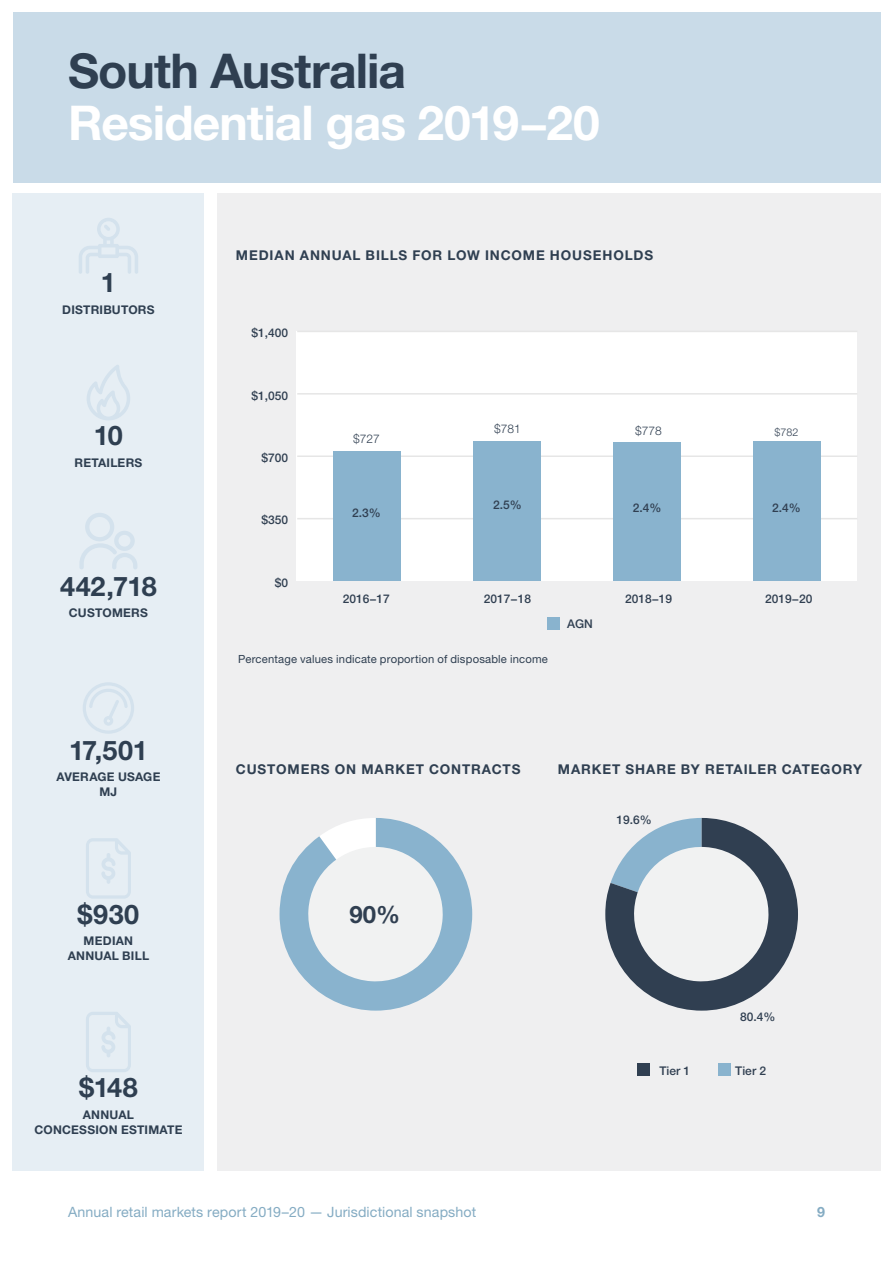
<style>
.page{position:relative;width:893px;height:1263px;background:#fff}
.page>*{position:absolute;margin:0;border:0;box-sizing:border-box;transform-origin:0 0}
.Chapter_heading_no_n{font:700 48px "Helvetica Neue LT Std";letter-spacing:-.02em;color:#fff}
.Chapter_heading_no_n-2{font:700 48px "Helvetica Neue LT Std";letter-spacing:-.02em;color:#2f3f51}
._01_body_text{font:700 27px "Helvetica Neue LT Std";letter-spacing:-.01em;color:#2f3f51}
.t1{font:700 24px "Helvetica Neue LT Std";color:#303f51}
.t2{font:14.25px "Helvetica Neue LT Std";letter-spacing:.005em;color:#85acc3}
.t3{font:700 14.25px "Helvetica Neue LT Std";color:#85acc3}
.t4{font:700 13.5px "Helvetica Neue LT Std";letter-spacing:.065em;color:#2f3f51}
.t5{font:500 12px "Helvetica Neue LT Std";color:#303f51}
._01_body_text-2{font:700 12px/15px "Helvetica Neue LT Std";letter-spacing:.02em;color:#2f3f51;text-align:center}
.t6{font:300 12px "Helvetica Neue LT Std";color:#303f51}
.t7{font:11.25px "Helvetica Neue LT Std";letter-spacing:.015em;color:#2f3f51}
.t8{font:300 10.65px "Helvetica Neue LT Std";color:#303f51}
</style>
<div class="page">
<div style="left:13px;top:192px;width:191px;height:978px;background:#e6eef4"></div>
<div style="left:217px;top:192px;width:663px;height:978px;background:#efeff0"></div>
<div style="left:13px;top:13px;width:867px;height:170px;background:#c9dbe8"></div>
<svg style="left:86px;top:1012px;width:45px;height:60px"></svg>
<svg style="left:86px;top:838px;width:45px;height:61px"></svg>
<svg style="left:87px;top:365px;width:43px;height:55px"></svg>
<svg style="left:83px;top:682px;width:51px;height:52px"></svg>
<svg style="left:79px;top:513px;width:58px;height:56px"></svg>
<svg style="left:79px;top:218px;width:59px;height:56px"></svg>
<div style="left:296px;top:331px;width:561px;height:250px;background:#fff"></div>
<hr style="left:297px;top:518px;width:560px;height:1px;background:#e6e6e6">
<hr style="left:297px;top:455px;width:560px;height:2px;background:#e6e6e6">
<hr style="left:297px;top:393px;width:560px;height:2px;background:#e6e6e6">
<hr style="left:297px;top:331px;width:560px;height:1px;background:#e6e6e6">
<div style="left:334px;top:451px;width:67px;height:130px;background:#89b3ce"></div>
<div style="left:474px;top:442px;width:67px;height:139px;background:#89b3ce"></div>
<div style="left:614px;top:442px;width:67px;height:139px;background:#89b3ce"></div>
<div style="left:754px;top:442px;width:67px;height:139px;background:#89b3ce"></div>
<div style="left:547px;top:617px;width:13px;height:12px;background:#89b3ce"></div>
<svg style="left:605px;top:818px;width:193px;height:193px"></svg>
<div style="left:637px;top:1063px;width:13px;height:13px;background:#303f51"></div>
<div style="left:718px;top:1063px;width:13px;height:13px;background:#89b3ce"></div>
<svg style="left:280px;top:818px;width:192px;height:193px"></svg>
<p class="Chapter_heading_no_n-2" style="left:68px;top:42px;width:339px">South Australia</p>
<p class="Chapter_heading_no_n" style="left:68px;top:93px;width:533px">Residential gas 2019−20</p>
<p class="_01_body_text" style="left:101px;top:266px;width:17px">1</p>
<p class="_01_body_text-2" style="left:62px;top:302px;width:94px">DISTRIBUTORS</p>
<p class="_01_body_text" style="left:94px;top:419px;width:31px">10</p>
<p class="_01_body_text-2" style="left:74px;top:454px;width:69px">RETAILERS</p>
<p class="_01_body_text" style="left:60px;top:570px;width:98px">442,718</p>
<p class="_01_body_text-2" style="left:69px;top:605px;width:81px">CUSTOMERS</p>
<p class="_01_body_text" style="left:69px;top:733px;width:80px">17,501</p>
<p class="_01_body_text-2" style="left:56px;top:769px;width:106px">AVERAGE USAGE<br>MJ</p>
<p class="_01_body_text" style="left:78px;top:898px;width:63px">$930</p>
<p class="_01_body_text-2" style="left:68px;top:933px;width:83px">MEDIAN<br>ANNUAL BILL</p>
<p class="_01_body_text" style="left:79px;top:1071px;width:60px">$148</p>
<p class="_01_body_text-2" style="left:34px;top:1106px;width:150px">ANNUAL<br>CONCESSION ESTIMATE</p>
<p class="t4" style="left:236px;top:247px;width:419px">MEDIAN ANNUAL BILLS FOR LOW INCOME HOUSEHOLDS</p>
<p class="t5" style="left:251px;top:326px;width:38px">$1,400</p>
<p class="t5" style="left:251px;top:388px;width:38px">$1,050</p>
<p class="t5" style="left:261px;top:451px;width:28px">$700</p>
<p class="t5" style="left:261px;top:513px;width:28px">$350</p>
<p class="t5" style="left:275px;top:575px;width:15px">$0</p>
<p class="t6" style="left:353px;top:431px;width:28px">$727</p>
<p class="t5" style="left:352px;top:506px;width:30px">2.3%</p>
<p class="t6" style="left:494px;top:422px;width:28px">$781</p>
<p class="t6" style="left:635px;top:423px;width:28px">$778</p>
<p class="t8" style="left:775px;top:426px;width:25px">$782</p>
<p class="t5" style="left:493px;top:497px;width:30px">2.5%</p>
<p class="t5" style="left:633px;top:500px;width:30px">2.4%</p>
<p class="t5" style="left:772px;top:500px;width:30px">2.4%</p>
<p class="t5" style="left:343px;top:591px;width:49px">2016−17</p>
<p class="t5" style="left:484px;top:591px;width:49px">2017−18</p>
<p class="t5" style="left:625px;top:591px;width:49px">2018−19</p>
<p class="t5" style="left:765px;top:591px;width:49px">2019−20</p>
<p class="t5" style="left:567px;top:617px;width:27px">AGN</p>
<p class="t7" style="left:238px;top:652px;width:311px">Percentage values indicate proportion of disposable income</p>
<p class="t4" style="left:236px;top:760px;width:286px">CUSTOMERS ON MARKET CONTRACTS</p>
<p class="t1" style="left:349px;top:900px;width:52px">90%</p>
<p class="t4" style="left:558px;top:760px;width:306px">MARKET SHARE BY RETAILER CATEGORY</p>
<p class="t5" style="left:616px;top:812px;width:37px">19.6%</p>
<p class="t5" style="left:740px;top:1009px;width:37px">80.4%</p>
<p class="t5" style="left:659px;top:1063px;width:32px">Tier 1</p>
<p class="t5" style="left:735px;top:1063px;width:32px">Tier 2</p>
<p class="t2" style="left:68px;top:1203px;width:410px">Annual retail markets report 2019–20 — Jurisdictional snapshot</p>
<p class="t3" style="left:817px;top:1203px;width:9px">9</p>
</div>
